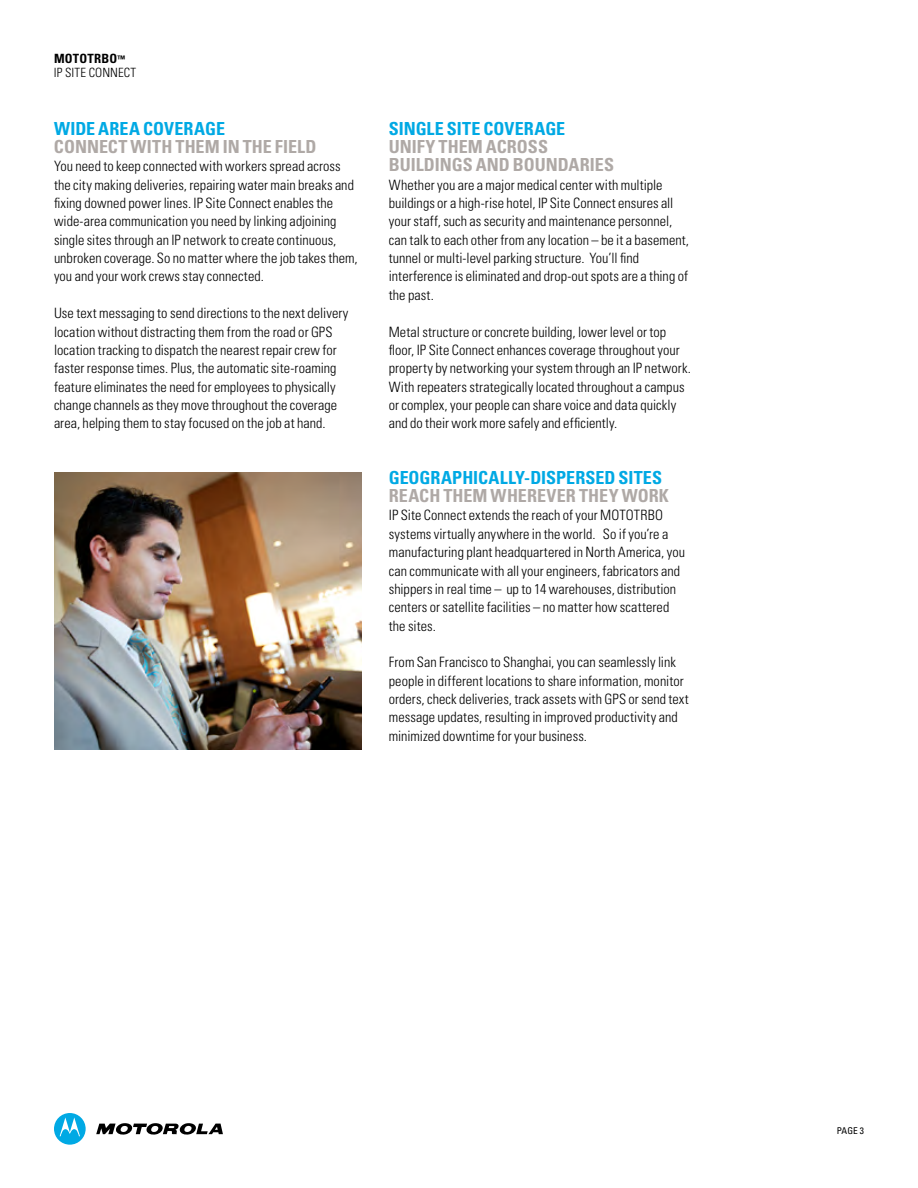
<style>
.page{position:relative;width:918px;height:1188px;background:#fff}
.page>*{position:absolute;margin:0;border:0;box-sizing:border-box;transform-origin:0 0}
.t1{font:700 condensed 18px/18.5px "Univers LT Std";color:#afa9a6}
.t2{font:700 condensed 18px "Univers LT Std";letter-spacing:-.005em;color:#00a9e4}
.t3{font:300 condensed 14.25px/18.3px "Univers LT Std";letter-spacing:.005em;color:#000}
.t4{font:300 condensed 12.75px/14.2px "Univers LT Std";letter-spacing:.005em;color:#000}
.t5{font:condensed 9.3px "Univers LT Std";color:#000}
.s1{font-weight:700}
.s2{font-weight:700;font-size:9px}
</style>
<div class="page">
<img style="left:54px;top:472px;width:308px;height:278px">
<svg style="left:96px;top:1123px;width:127px;height:12px"></svg>
<div style="left:54px;top:1113px;width:32px;height:32px;background:#00a9e4;border-radius:50%"></div>
<svg style="left:60px;top:1117px;width:20px;height:19px"></svg>
<p class="t4" style="left:54px;top:52px;width:84px"><span class="s1">MOTOTRBO</span><span class="s2">™<br></span>IP SITE CONNECT</p>
<p class="t2" style="left:54px;top:117px;width:56px">WIDE AREA</p>
<p class="t2" style="left:143px;top:117px;width:82px">COVERAGE</p>
<p class="t1" style="left:54px;top:137px;width:264px">CONNECT WITH THEM IN THE FIELD</p>
<p class="t3" style="left:54px;top:157px;width:305px">You need to keep connected with workers spread across the city making deliveries, repairing water main breaks and fixing downed power lines. IP Site Connect enables the wide-area communication you need by linking adjoining single sites through an IP network to create continuous, unbroken coverage. So no matter where the job takes them, you and your work crews stay connected.</p>
<p class="t3" style="left:54px;top:304px;width:296px">Use text messaging to send directions to the next delivery location without distracting them from the road or GPS location tracking to dispatch the nearest repair crew for faster response times. Plus, the automatic site-roaming feature eliminates the need for employees to physically change channels as they move throughout the coverage area, helping them to stay focused on the job at hand.</p>
<p class="t2" style="left:389px;top:117px;width:68px">SINGLE SITE</p>
<p class="t2" style="left:483px;top:117px;width:82px">COVERAGE</p>
<p class="t1" style="left:389px;top:137px;width:227px">UNIFY THEM ACROSS<br>BUILDINGS AND BOUNDARIES</p>
<p class="t3" style="left:389px;top:175px;width:302px">Whether you are a major medical center with multiple buildings or a high-rise hotel, IP Site Connect ensures all your staff, such as security and maintenance personnel, can talk to each other from any location – be it a basement, tunnel or multi-level parking structure. You’ll find interference is eliminated and drop-out spots are a thing of the past.</p>
<p class="t3" style="left:389px;top:322px;width:304px">Metal structure or concrete building, lower level or top floor, IP Site Connect enhances coverage throughout your property by networking your system through an IP network.<br>With repeaters strategically located throughout a campus or complex, your people can share voice and data quickly and do their work more safely and efficiently.</p>
<p class="t2" style="left:389px;top:466px;width:53px">GEOGRAPHICALLY</p>
<p class="t2" style="left:524px;top:466px;width:17px">-DISPERSED</p>
<p class="t2" style="left:618px;top:466px;width:10px">SITES</p>
<p class="t1" style="left:389px;top:486px;width:282px">REACH THEM WHEREVER THEY WORK</p>
<p class="t3" style="left:389px;top:506px;width:298px">IP Site Connect extends the reach of your MOTOTRBO systems virtually anywhere in the world. So if you’re a manufacturing plant headquartered in North America, you can communicate with all your engineers, fabricators and shippers in real time – up to 14 warehouses, distribution centers or satellite facilities – no matter how scattered the sites.</p>
<p class="t3" style="left:389px;top:653px;width:302px">From San Francisco to Shanghai, you can seamlessly link people in different locations to share information, monitor orders, check deliveries, track assets with GPS or send text message updates, resulting in improved productivity and minimized downtime for your business.</p>
<p class="t5" style="left:837px;top:1125px;width:29px">PAGE 3</p>
</div>
